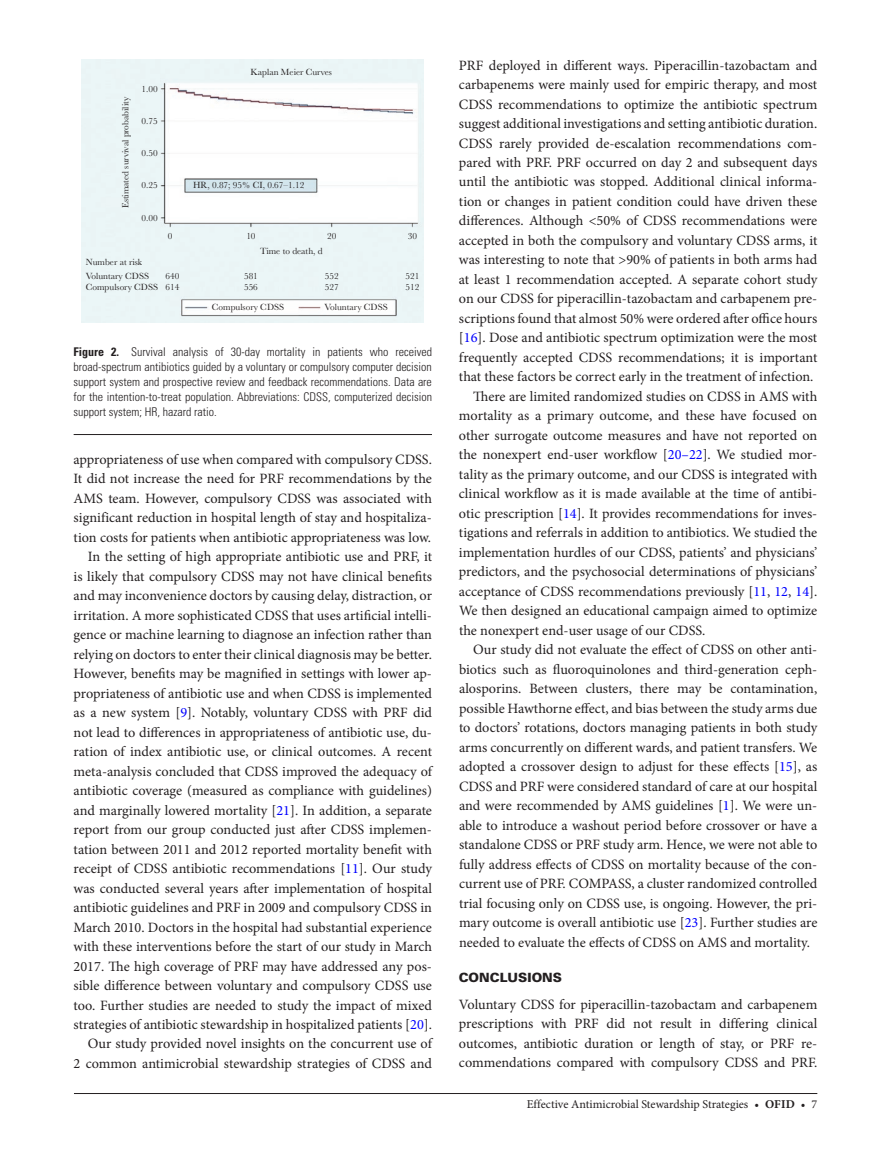
<style>
.page{position:relative;width:891px;height:1174px;background:#fff}
.page>*{position:absolute;margin:0;border:0;box-sizing:border-box;transform-origin:0 0}
.t1{font:14.25px/19.5px "Minion Pro";color:#231f20;text-align:right}
.t2{font:900 12.75px "Univers LT Std";color:#231f20}
.t3{font:300 condensed 12px/15px "Univers LT Std";color:#231f20;text-align:justify}
.t4{font:12px "Minion Pro";color:#231f20}
.t5{font:9.3px/11.2px "Baskerville MT Std";color:#231f20}
.s1{font-weight:700}
.s2{color:#00f}
</style>
<div class="page">
<hr style="left:74px;top:1093px;width:743px;height:1px;background:#231f20">
<hr style="left:74px;top:434px;width:358px;height:1px;background:#231f20">
<img style="left:82px;top:59px;width:342px;height:263px">
<p class="t5" style="left:120px;top:208px;width:113px;rotate:-90deg">Estimated survival probability</p>
<p class="t5" style="left:141px;top:83px;width:18px">1.00</p>
<p class="t5" style="left:141px;top:115px;width:18px">0.75</p>
<p class="t5" style="left:141px;top:147px;width:18px">0.50</p>
<p class="t5" style="left:141px;top:180px;width:18px">0.25</p>
<p class="t5" style="left:141px;top:212px;width:18px">0.00</p>
<p class="t5" style="left:251px;top:66px;width:83px">Kaplan Meier Curves</p>
<p class="t5" style="left:193px;top:180px;width:113px">HR, 0.87; 95% CI, 0.67–1.12</p>
<p class="t5" style="left:168px;top:230px;width:6px">0</p>
<p class="t5" style="left:246px;top:230px;width:11px">10</p>
<p class="t5" style="left:327px;top:230px;width:11px">20</p>
<p class="t5" style="left:408px;top:230px;width:11px">30</p>
<p class="t5" style="left:260px;top:245px;width:64px">Time to death, d</p>
<p class="t5" style="left:86px;top:255px;width:65px;line-height:14.2px">Number at risk<br>Voluntary CDSS</p>
<p class="t5" style="left:86px;top:282px;width:74px">Compulsory CDSS</p>
<p class="t5" style="left:165px;top:270px;width:15px">640<br>614</p>
<p class="t5" style="left:244px;top:270px;width:15px">581<br>556</p>
<p class="t5" style="left:325px;top:270px;width:15px">552<br>527</p>
<p class="t5" style="left:212px;top:301px;width:74px">Compulsory CDSS</p>
<p class="t5" style="left:325px;top:301px;width:65px">Voluntary CDSS</p>
<p class="t5" style="left:406px;top:270px;width:15px">521<br>512</p>
<p class="t3" style="left:74px;top:344px;width:360px"><span class="s1">Figure 2.</span> Survival analysis of 30-day mortality in patients who received broad-spectrum antibiotics guided by a voluntary or compulsory computer decision support system and prospective review and feedback recommendations. Data are for the intention-to-treat population. Abbreviations: CDSS, computerized decision support system; HR, hazard ratio.</p>
<p class="t1" style="left:74px;top:449px;width:360px">appropriateness of use when compared with compulsory CDSS.<br>It did not increase the need for PRF recommendations by the AMS team. However, compulsory CDSS was associated with significant reduction in hospital length of stay and hospitaliza&shy;tion costs for patients when antibiotic appropriateness was low.<br>In the setting of high appropriate antibiotic use and PRF, it<br>is likely that compulsory CDSS may not have clinical benefits and may inconvenience doctors by causing delay, distraction, or irritation. A more sophisticated CDSS that uses artificial intelli&shy;gence or machine learning to diagnose an infection rather than relying on doctors to enter their clinical diagnosis may be better.<br>However, benefits may be magnified in settings with lower ap&shy;propriateness of antibiotic use and when CDSS is implemented as a new system [<span class="s2">9</span>]. Notably, voluntary CDSS with PRF did not lead to differences in appropriateness of antibiotic use, du&shy;ration of index antibiotic use, or clinical outcomes. A recent meta-analysis concluded that CDSS improved the adequacy of antibiotic coverage (measured as compliance with guidelines) and marginally lowered mortality [<span class="s2">21</span>]. In addition, a separate report from our group conducted just after CDSS implemen&shy;tation between 2011 and 2012 reported mortality benefit with receipt of CDSS antibiotic recommendations [<span class="s2">11</span>]. Our study was conducted several years after implementation of hospital antibiotic guidelines and PRF in 2009 and compulsory CDSS in March 2010. Doctors in the hospital had substantial experience with these interventions before the start of our study in March 2017. The high coverage of PRF may have addressed any pos&shy;sible difference between voluntary and compulsory CDSS use too. Further studies are needed to study the impact of mixed strategies of antibiotic stewardship in hospitalized patients [<span class="s2">20</span>].<br>Our study provided novel insights on the concurrent use of<br>2 common antimicrobial stewardship strategies of CDSS and</p>
<p class="t1" style="left:459px;top:55px;width:360px">PRF deployed in different ways. Piperacillin-tazobactam and</p>
<p class="t1" style="left:459px;top:75px;width:360px">carbapenems were mainly used for empiric therapy, and most</p>
<p class="t1" style="left:459px;top:94px;width:360px">CDSS recommendations to optimize the antibiotic spectrum</p>
<p class="t1" style="left:459px;top:114px;width:360px">suggest additional investigations and setting antibiotic duration.</p>
<p class="t1" style="left:459px;top:133px;width:360px">CDSS rarely provided de-escalation recommendations com-</p>
<p class="t1" style="left:459px;top:153px;width:360px">pared with PRF. PRF occurred on day 2 and subsequent days</p>
<p class="t1" style="left:459px;top:172px;width:360px">until the antibiotic was stopped. Additional clinical informa-</p>
<p class="t1" style="left:459px;top:192px;width:360px">tion or changes in patient condition could have driven these</p>
<p class="t1" style="left:459px;top:211px;width:360px">differences. Although &lt;50% of CDSS recommendations were</p>
<p class="t1" style="left:459px;top:231px;width:360px">accepted in both the compulsory and voluntary CDSS arms, it</p>
<p class="t1" style="left:459px;top:250px;width:360px">was interesting to note that &gt;90% of patients in both arms had</p>
<p class="t1" style="left:459px;top:270px;width:360px">at least 1 recommendation accepted. A separate cohort study</p>
<p class="t1" style="left:459px;top:289px;width:360px">on our CDSS for piperacillin-tazobactam and carbapenem pre-</p>
<p class="t1" style="left:459px;top:309px;width:360px">scriptions found that almost 50% were ordered after office hours</p>
<p class="t1" style="left:459px;top:328px;width:360px">[<span class="s2">16</span>]. Dose and antibiotic spectrum optimization were the most</p>
<p class="t1" style="left:459px;top:348px;width:360px">frequently accepted CDSS recommendations; it is important</p>
<p class="t1" style="left:459px;top:367px;width:356px">that these factors be correct early in the treatment of infection.</p>
<p class="t1" style="left:473px;top:387px;width:346px">There are limited randomized studies on CDSS in AMS with</p>
<p class="t1" style="left:459px;top:406px;width:360px">mortality as a primary outcome, and these have focused on</p>
<p class="t1" style="left:459px;top:426px;width:360px">other surrogate outcome measures and have not reported on</p>
<p class="t1" style="left:459px;top:445px;width:360px">the nonexpert end-user workflow [<span class="s2">20–22</span>]. We studied mor-</p>
<p class="t1" style="left:459px;top:465px;width:360px">tality as the primary outcome, and our CDSS is integrated with</p>
<p class="t1" style="left:459px;top:484px;width:360px">clinical workflow as it is made available at the time of antibi-</p>
<p class="t1" style="left:459px;top:504px;width:360px">otic prescription [<span class="s2">14</span>]. It provides recommendations for inves-</p>
<p class="t1" style="left:459px;top:523px;width:360px">tigations and referrals in addition to antibiotics. We studied the</p>
<p class="t1" style="left:459px;top:543px;width:360px">implementation hurdles of our CDSS, patients’ and physicians’</p>
<p class="t1" style="left:459px;top:562px;width:360px">predictors, and the psychosocial determinations of physicians’</p>
<p class="t1" style="left:459px;top:582px;width:360px">acceptance of CDSS recommendations previously [<span class="s2">11</span>, <span class="s2">12</span>, <span class="s2">14</span>].</p>
<p class="t1" style="left:459px;top:601px;width:360px">We then designed an educational campaign aimed to optimize</p>
<p class="t1" style="left:459px;top:621px;width:248px">the nonexpert end-user usage of our CDSS.</p>
<p class="t1" style="left:473px;top:640px;width:346px">Our study did not evaluate the effect of CDSS on other anti-</p>
<p class="t1" style="left:459px;top:660px;width:360px">biotics such as fluoroquinolones and third-generation ceph-</p>
<p class="t1" style="left:459px;top:679px;width:360px">alosporins. Between clusters, there may be contamination,</p>
<p class="t1" style="left:459px;top:699px;width:360px">possible Hawthorne effect, and bias between the study arms due</p>
<p class="t1" style="left:459px;top:718px;width:360px">to doctors’ rotations, doctors managing patients in both study</p>
<p class="t1" style="left:459px;top:738px;width:360px">arms concurrently on different wards, and patient transfers. We</p>
<p class="t1" style="left:459px;top:757px;width:360px">adopted a crossover design to adjust for these effects [<span class="s2">15</span>], as</p>
<p class="t1" style="left:459px;top:777px;width:360px">CDSS and PRF were considered standard of care at our hospital</p>
<p class="t1" style="left:459px;top:796px;width:360px">and were recommended by AMS guidelines [<span class="s2">1</span>]. We were un-</p>
<p class="t1" style="left:459px;top:816px;width:360px">able to introduce a washout period before crossover or have a</p>
<p class="t1" style="left:459px;top:835px;width:360px">standalone CDSS or PRF study arm. Hence, we were not able to</p>
<p class="t1" style="left:459px;top:855px;width:360px">fully address effects of CDSS on mortality because of the con-</p>
<p class="t1" style="left:459px;top:874px;width:360px">current use of PRF. COMPASS, a cluster randomized controlled</p>
<p class="t1" style="left:459px;top:894px;width:360px">trial focusing only on CDSS use, is ongoing. However, the pri-</p>
<p class="t1" style="left:459px;top:913px;width:360px">mary outcome is overall antibiotic use [<span class="s2">23</span>]. Further studies are</p>
<p class="t1" style="left:459px;top:933px;width:352px">needed to evaluate the effects of CDSS on AMS and mortality.</p>
<p class="t2" style="left:459px;top:969px;width:105px">CONCLUSIONS</p>
<p class="t1" style="left:459px;top:994px;width:360px;text-align:justify">Voluntary CDSS for piperacillin-tazobactam and carbapenem prescriptions with PRF did not result in differing clinical outcomes, antibiotic duration or length of stay, or PRF re&shy;commendations compared with compulsory CDSS and PRF.</p>
<p class="t4" style="left:527px;top:1096px;width:292px">Effective Antimicrobial Stewardship Strategies • <span class="s1">ofid</span> • 7</p>
</div>
